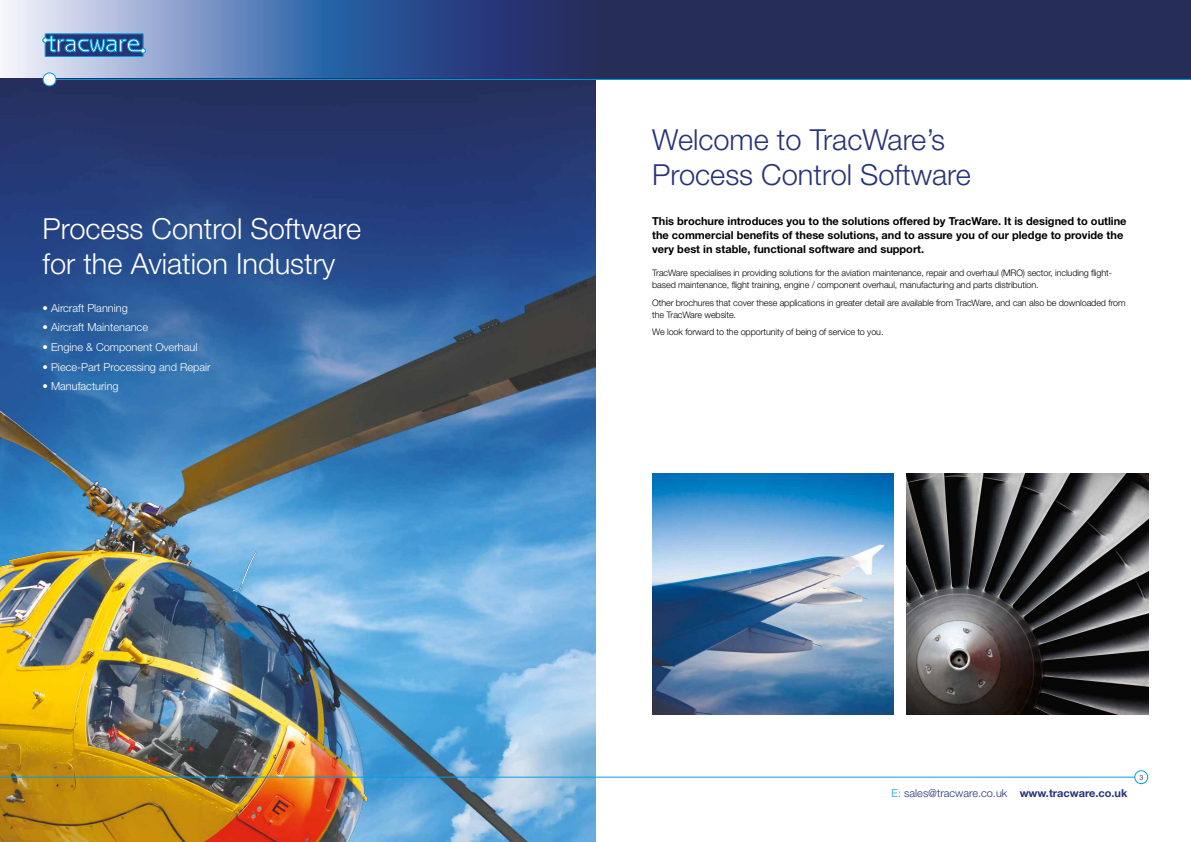
<style>
.page{position:relative;width:1191px;height:842px;background:#fff}
.page>*{position:absolute;margin:0;border:0;box-sizing:border-box;transform-origin:0 0}
.t1{font:300 29px/34.8px "Helvetica Neue";color:#fff}
.t2{font:300 29px/35px "Helvetica Neue";color:#273478}
.t3{font:700 11px/14px "Helvetica Neue";color:#000}
.t4{font:300 11px "Helvetica Neue";color:#fff}
.t5{font:300 11px "Helvetica Neue";color:#273478}
.t6{font:300 9px/12px "Helvetica Neue";letter-spacing:-.01em;color:#000}
.t7{font:300 7px "Helvetica Neue";color:#000}
.s1{color:#009fe3}
.s2{font-weight:700}
</style>
<div class="page">
<svg style="left:0;top:0;width:1191px;height:79px;background:#40507f"></svg>
<img style="left:0;top:79px;width:595px;height:181px">
<img style="left:0;top:260px;width:595px;height:582px">
<img style="left:907px;top:473px;width:241px;height:242px">
<img style="left:652px;top:473px;width:241px;height:242px">
<hr style="left:0;top:777px;width:1141px;height:1px;background:#009fe3">
<div style="left:1134px;top:771px;width:13px;height:13px;background:#fff;border-radius:50%"></div>
<div style="left:1134px;top:770px;width:14px;height:14px;border:1px solid #009fe3;border-radius:50%"></div>
<hr style="left:52px;top:79px;width:1139px;height:1px;background:#009fe3">
<div style="left:43px;top:73px;width:13px;height:13px;background:#fff;border-radius:50%"></div>
<div style="left:43px;top:72px;width:13px;height:14px;border:1px solid #009fe3;border-radius:50%"></div>
<div style="left:45px;top:34px;width:98px;height:22px;background:#273478"></div>
<div style="left:45px;top:33px;width:98px;height:24px;border:1px solid #009fe3"></div>
<svg style="left:42px;top:35px;width:104px;height:19px"></svg>
<h1 class="t1" style="left:43px;top:210px;width:320px">Process Control Software for the Aviation Industry</h1>
<p class="t4" style="left:43px;top:301px;width:87px">• Aircraft Planning</p>
<p class="t4" style="left:43px;top:321px;width:107px">• Aircraft Maintenance</p>
<p class="t4" style="left:43px;top:340px;width:156px">• Engine &amp; Component Overhaul</p>
<p class="t4" style="left:43px;top:360px;width:170px">• Piece-Part Processing and Repair</p>
<p class="t4" style="left:43px;top:380px;width:78px">• Manufacturing</p>
<h1 class="t2" style="left:652px;top:122px;width:320px">Welcome to TracWare’s<br>Process Control Software</h1>
<p class="t3" style="left:652px;top:214px;width:476px">This brochure introduces you to the solutions offered by TracWare. It is designed to outline the commercial benefits of these solutions, and to assure you of our pledge to provide the very best in stable, functional software and support.</p>
<p class="t6" style="left:652px;top:267px;width:461px">TracWare specialises in providing solutions for the aviation maintenance, repair and overhaul (MRO) sector, including flight&shy;based maintenance, flight training, engine / component overhaul, manufacturing and parts distribution.</p>
<p class="t6" style="left:652px;top:296px;width:475px">Other brochures that cover these applications in greater detail are available from TracWare, and can also be downloaded from the TracWare website.</p>
<p class="t6" style="left:652px;top:326px;width:233px">We look forward to the opportunity of being of service to you.</p>
<p class="t5" style="left:891px;top:786px;width:237px"><span class="s1">E:</span> sales@tracware.co.uk <span class="s2">www.tracware.co.uk</span></p>
<p class="t7" style="left:1139px;top:773px;width:5px">3</p>
</div>
